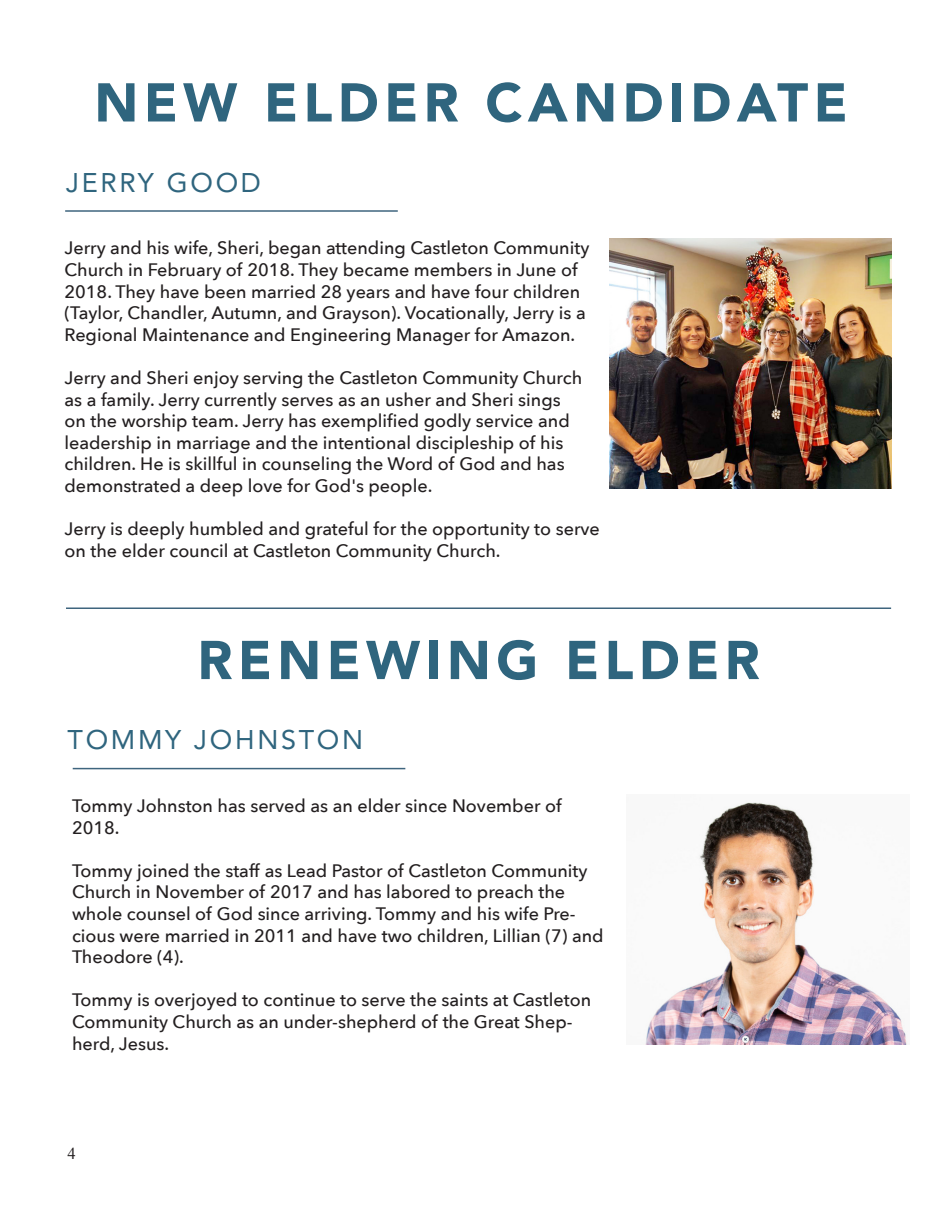
<style>
.page{position:relative;width:945px;height:1215px;background:#fff}
.page>*{position:absolute;margin:0;border:0;box-sizing:border-box;transform-origin:0 0}
.t1{font:900 54px "Avenir";letter-spacing:.1em;color:#2f657e}
.t2{font:27px "Avenir";letter-spacing:.1em;color:#2f657e}
.t3{font:500 18px/21.6px "Avenir Next";color:#231f20}
.t4{font:16.5px "Times New Roman";color:#231f20}
</style>
<div class="page">
<hr style="left:66px;top:608px;width:825px;height:1px;background:#3f657e">
<hr style="left:65px;top:210px;width:333px;height:2px;background:#3f657e">
<img style="left:609px;top:238px;width:282px;height:251px">
<img style="left:645px;top:802px;width:263px;height:243px">
<hr style="left:73px;top:768px;width:332px;height:1px;background:#3f657e">
<h1 class="t1" style="left:94px;top:56px;width:755px">NEW ELDER CANDIDATE</h1>
<h1 class="t2" style="left:66px;top:161px;width:196px">JERRY GOOD</h1>
<p class="t3" style="left:64px;top:237px;width:526px">Jerry and his wife, Sheri, began attending Castleton Community Church in February of 2018. They became members in June of 2018. They have been married 28 years and have four children (Taylor, Chandler, Autumn, and Grayson). Vocationally, Jerry is a Regional Maintenance and Engineering Manager for Amazon.</p>
<p class="t3" style="left:64px;top:366px;width:519px">Jerry and Sheri enjoy serving the Castleton Community Church as a family. Jerry currently serves as an usher and Sheri sings on the worship team. Jerry has exemplified godly service and leadership in marriage and the intentional discipleship of his children. He is skillful in counseling the Word of God and has demonstrated a deep love for God's people.</p>
<p class="t3" style="left:64px;top:518px;width:537px">Jerry is deeply humbled and grateful for the opportunity to serve on the elder council at Castleton Community Church.</p>
<h1 class="t1" style="left:197px;top:614px;width:564px">RENEWING ELDER</h1>
<h1 class="t2" style="left:68px;top:718px;width:297px">TOMMY JOHNSTON</h1>
<p class="t3" style="left:72px;top:794px;width:491px">Tommy Johnston has served as an elder since November of<br>2018.</p>
<p class="t3" style="left:72px;top:859px;width:517px">Tommy joined the staff as Lead Pastor of Castleton Community<br>Church in November of 2017 and has labored to preach the</p>
<p class="t3" style="left:72px;top:902px;width:533px">whole counsel of God since arriving. Tommy and his wife Pre&shy;cious were married in 2011 and have two children, Lillian (7) and</p>
<p class="t3" style="left:72px;top:946px;width:113px">Theodore (4).</p>
<p class="t3" style="left:72px;top:989px;width:521px">Tommy is overjoyed to continue to serve the saints at Castleton<br>Community Church as an under-shepherd of the Great Shep&shy;herd, Jesus.</p>
<p class="t4" style="left:68px;top:1142px;width:10px">4</p>
</div>
